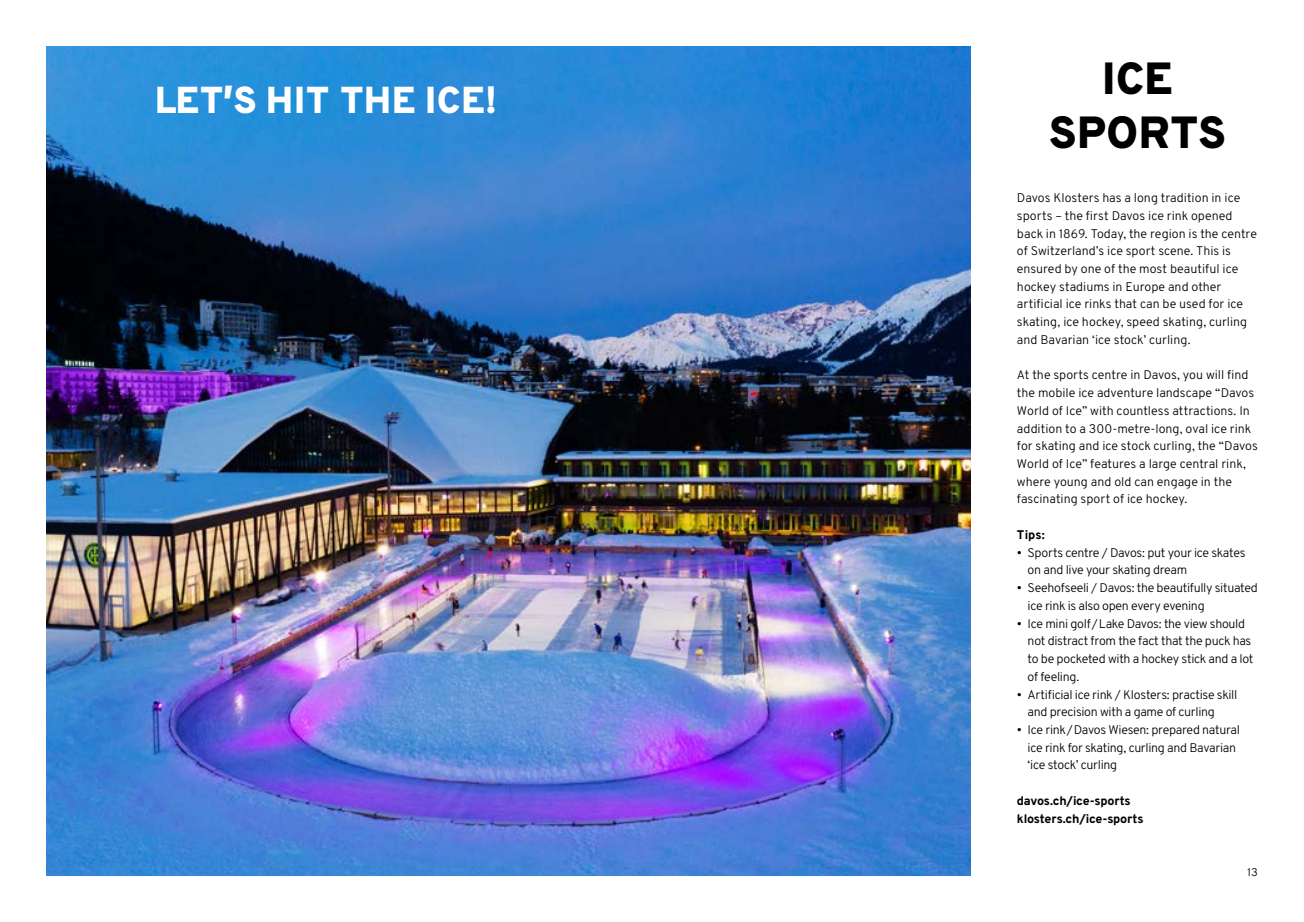
<style>
.page{position:relative;width:1304px;height:922px;background:#fff}
.page>*{position:absolute;margin:0;border:0;box-sizing:border-box;transform-origin:0 0}
.t1{font:800 45px/54px "Overpass";color:#000;text-align:center}
.t2{font:800 37.5px "Overpass";letter-spacing:.01em;color:#fff}
.t3{font:300 12.5px/17.8px "Overpass";letter-spacing:-.005em;color:#000}
.t4{font:300 12.5px/17.8px "Overpass";letter-spacing:-.025em;color:#000}
.t5{font:800 12.5px/17.8px "Overpass";letter-spacing:-.02em;color:#000}
.t6{font:300 11.25px "Overpass";color:#000}
</style>
<div class="page">
<img style="left:46px;top:46px;width:925px;height:829px">
<h2 class="t2" style="left:155px;top:77px;width:344px">LET′S HIT THE ICE!</h2>
<h1 class="t1" style="left:1049px;top:52px;width:179px">ICE<br>SPORTS</h1>
<p class="t3" style="left:1017px;top:189px;width:242px">Davos Klosters has a long tradition in ice sports – the first Davos ice rink opened back in 1869. Today, the region is the centre of Switzerland’s ice sport scene. This is ensured by one of the most beautiful ice hockey stadiums in Europe and other artificial ice rinks that can be used for ice skating, ice hockey, speed skating, curling and Bavarian ‘ice stock’ curling.</p>
<p class="t3" style="left:1017px;top:366px;width:242px">At the sports centre in Davos, you will find the mobile ice adventure landscape “Davos World of Ice” with countless attractions. In addition to a 300-metre-long, oval ice rink for skating and ice stock curling, the “Davos World of Ice” features a large central rink, where young and old can engage in the fascinating sport of ice hockey.</p>
<p class="t5" style="left:1017px;top:525px;width:29px">Tips:</p>
<p class="t4" style="left:1028px;top:543px;width:219px;text-indent:-11px">• Sports centre / Davos: put your ice skates on and live your skating dream</p>
<p class="t4" style="left:1028px;top:578px;width:232px;text-indent:-11px">• Seehofseeli / Davos: the beautifully situated ice rink is also open every evening</p>
<p class="t4" style="left:1028px;top:614px;width:227px;text-indent:-11px">• Ice mini golf/Lake Davos: the view should not distract from the fact that the puck has to be pocketed with a hockey stick and a lot of feeling.</p>
<p class="t4" style="left:1028px;top:685px;width:211px;text-indent:-11px">• Artificial ice rink / Klosters: practise skill and precision with a game of curling</p>
<p class="t4" style="left:1028px;top:720px;width:214px;text-indent:-11px">• Ice rink/Davos Wiesen: prepared natural ice rink for skating, curling and Bavarian ‘ice stock’ curling</p>
<p class="t5" style="left:1017px;top:791px;width:128px">davos.ch/ice-sports klosters.ch/ice-sports</p>
<p class="t6" style="left:1247px;top:864px;width:12px">13</p>
</div>
